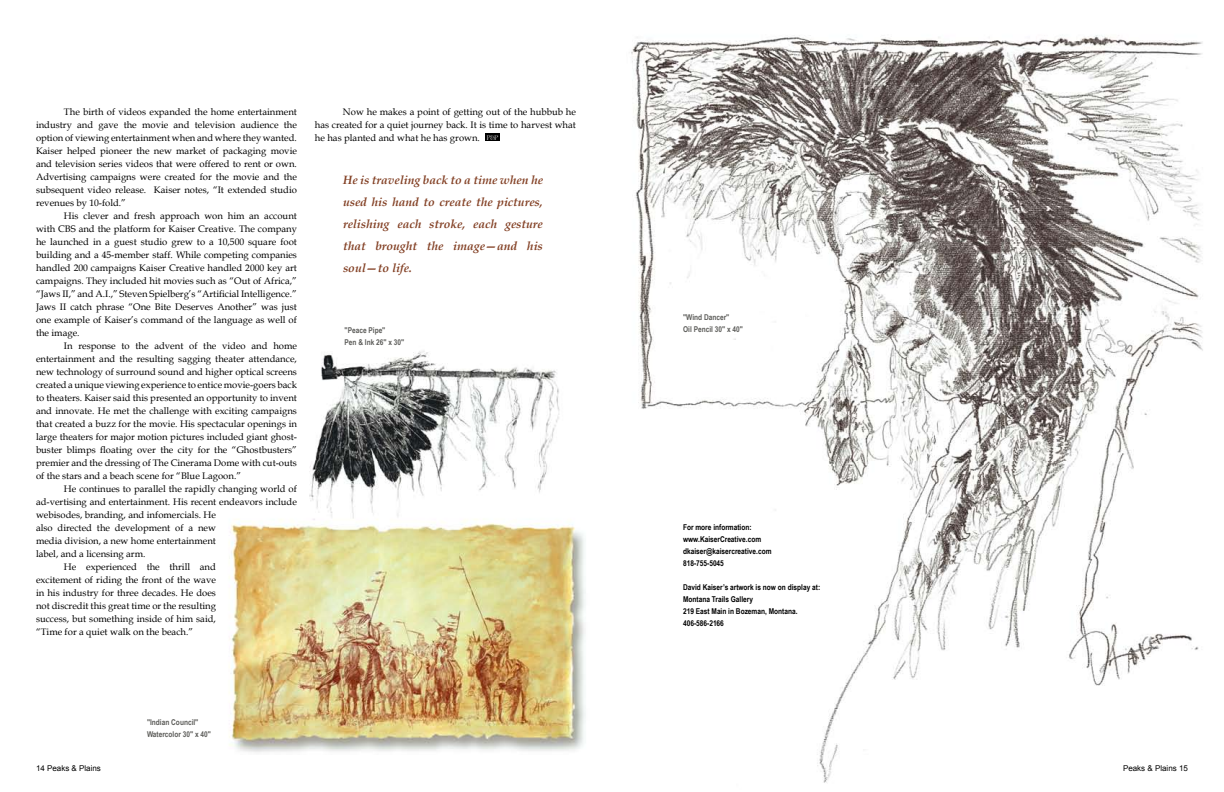
<style>
.page{position:relative;width:1224px;height:792px;background:#fff}
.page>*{position:absolute;margin:0;border:0;box-sizing:border-box;transform-origin:0 0}
.t1{font:italic 700 12px/22px "Book Antiqua";color:#823f23;text-align:justify}
.t2{font:9.5px/13px "Book Antiqua";color:#000;text-align:justify}
.t3{font:700 8px/12px "Arial Narrow";color:#000}
.t4{font:700 8px/12px "Arial Narrow";color:#5d5d5a}
.t5{font:8px "Arial";color:#000}
.t6{font:7px "Anglican";color:#fff}
</style>
<div class="page">
<img style="left:229px;top:351px;width:357px;height:401px">
<svg style="left:631px;top:35px;width:572px;height:748px"></svg>
<div style="left:485px;top:133px;width:15px;height:8px;background:#000"></div>
<p class="t2" style="left:36px;top:105px;width:263px;text-indent:28px">The birth of videos expanded the home entertainment industry and gave the movie and television audience the option of viewing entertainment when and where they wanted.<br>Kaiser helped pioneer the new market of packaging movie and television series videos that were offered to rent or own.<br>Advertising campaigns were created for the movie and the subsequent video release. Kaiser notes, “It extended studio revenues by 10-fold.”</p>
<p class="t2" style="left:36px;top:209px;width:263px;text-indent:28px">His clever and fresh approach won him an account with CBS and the platform for Kaiser Creative. The company he launched in a guest studio grew to a 10,500 square foot building and a 45-member staff. While competing companies handled 200 campaigns Kaiser Creative handled 2000 key art campaigns. They included hit movies such as “Out of Africa,” “Jaws II,” and A.I.,” Steven Spielberg’s “Artificial Intelligence.” Jaws II catch phrase “One Bite Deserves Another” was just one example of Kaiser’s command of the language as well of the image.</p>
<p class="t2" style="left:36px;top:339px;width:263px;text-indent:28px">In response to the advent of the video and home entertainment and the resulting sagging theater attendance, new technology of surround sound and higher optical screens created a unique viewing experience to entice movie-goers back to theaters. Kaiser said this presented an opportunity to invent and innovate. He met the challenge with exciting campaigns that created a buzz for the movie. His spectacular openings in large theaters for major motion pictures included giant ghost&shy;buster blimps floating over the city for the “Ghostbusters” premier and the dressing of The Cinerama Dome with cut-outs of the stars and a beach scene for “Blue Lagoon.”</p>
<p class="t2" style="left:64px;top:482px;width:235px">He continues to parallel the rapidly changing world of</p>
<p class="t2" style="left:36px;top:495px;width:262px">ad-vertising and entertainment. His recent endeavors include</p>
<p class="t2" style="left:36px;top:508px;width:181px">webisodes, branding, and infomercials. He</p>
<p class="t2" style="left:36px;top:521px;width:182px">also directed the development of a new</p>
<p class="t2" style="left:36px;top:534px;width:181px">media division, a new home entertainment</p>
<p class="t2" style="left:36px;top:547px;width:111px">label, and a licensing arm.</p>
<p class="t2" style="left:64px;top:560px;width:153px">He experienced the thrill and</p>
<p class="t2" style="left:36px;top:573px;width:181px">excitement of riding the front of the wave</p>
<p class="t2" style="left:36px;top:586px;width:181px">in his industry for three decades. He does</p>
<p class="t2" style="left:36px;top:599px;width:182px">not discredit this great time or the resulting</p>
<p class="t2" style="left:36px;top:612px;width:181px">success, but something inside of him said,</p>
<p class="t2" style="left:36px;top:625px;width:159px">“Time for a quiet walk on the beach.”</p>
<p class="t2" style="left:315px;top:105px;width:263px;text-indent:28px">Now he makes a point of getting out of the hubbub he has created for a quiet journey back. It is time to harvest what he has planted and what he has grown.</p>
<p class="t1" style="left:343px;top:169px;width:202px">He is traveling back to a time when he used his hand to create the pictures, relishing each stroke, each gesture that brought the image—and his soul—to life.</p>
<p class="t6" style="left:487px;top:134px;width:13px">P&amp;P</p>
<p class="t4" style="left:683px;top:311px;width:48px">"Wind Dancer"</p>
<p class="t4" style="left:345px;top:323px;width:42px">"Peace Pipe"</p>
<p class="t4" style="left:683px;top:323px;width:61px">Oil Pencil 30" x 40"</p>
<p class="t4" style="left:345px;top:335px;width:61px">Pen &amp; Ink 26" x 30"</p>
<p class="t3" style="left:683px;top:520px;width:90px">For more information: www.KaiserCreative.com dkaiser@kaisercreative.com<br>818-755-5045</p>
<p class="t3" style="left:683px;top:580px;width:139px">David Kaiser’s artwork is now on display at:<br>Montana Trails Gallery<br>219 East Main in Bozeman, Montana.<br>406-586-2166</p>
<p class="t5" style="left:36px;top:763px;width:66px">14 Peaks &amp; Plains</p>
<p class="t4" style="left:147px;top:716px;width:65px">"Indian Council"<br>Watercolor 30" x 40"</p>
<p class="t5" style="left:1123px;top:763px;width:66px">Peaks &amp; Plains 15</p>
</div>
